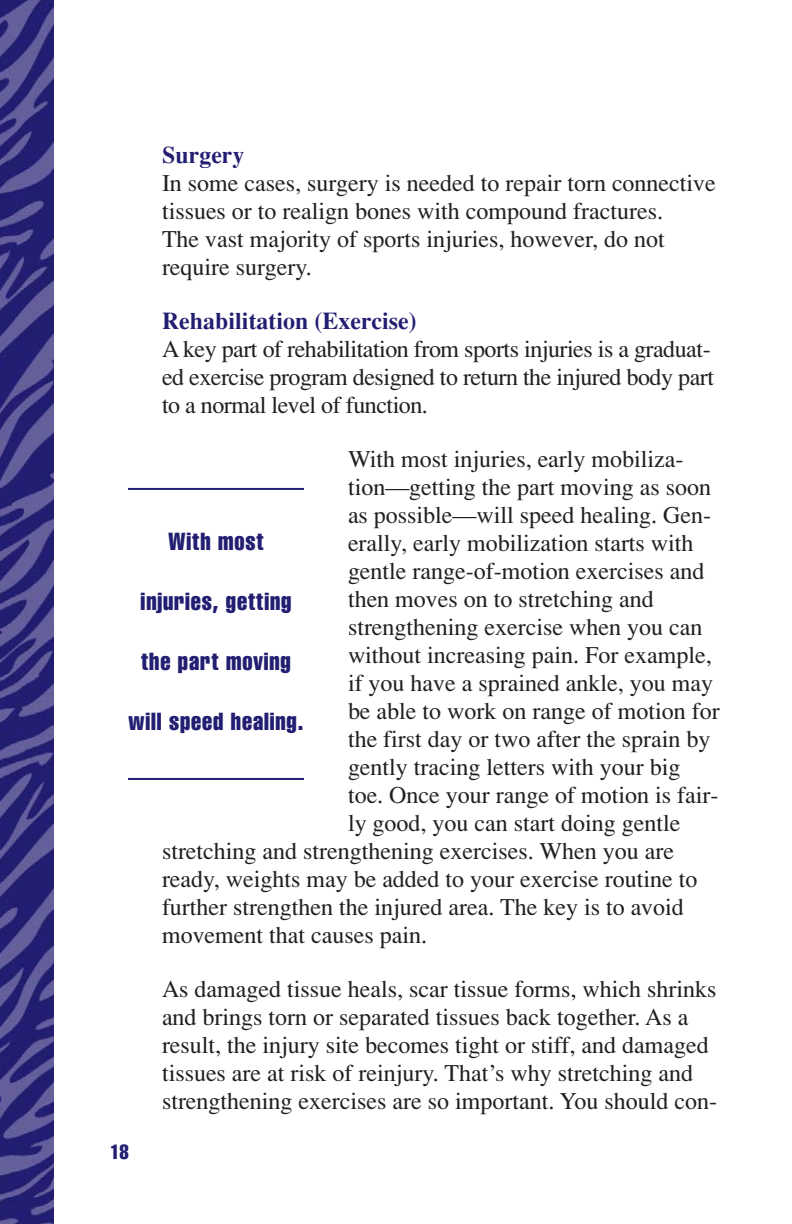
<style>
.page{position:relative;width:792px;height:1224px;background:#fff}
.page>*{position:absolute;margin:0;border:0;box-sizing:border-box;transform-origin:0 0}
.t1{font:24px/28px "Times";color:#231f20}
.t2{font:24px/28px "Times";letter-spacing:-.02em;color:#231f20}
.t3{font:extra-condensed 24px "Swiss 911 BT";letter-spacing:.035em;color:#221e72}
.t4{font:700 24px "Times";color:#221e72}
.t5{font:extra-condensed 20px "Swiss 911 BT";color:#221e72}
</style>
<div class="page">
<img style="left:0;top:0;width:54px;height:1224px">
<hr style="left:128px;top:488px;width:176px;height:2px;background:#221e72">
<hr style="left:128px;top:778px;width:176px;height:2px;background:#221e72">
<p class="t4" style="left:162px;top:146px;width:84px">Surgery</p>
<p class="t1" style="left:162px;top:171px;width:555px">In some cases, surgery is needed to repair torn connective tissues or to realign bones with compound fractures.<br>The vast majority of sports injuries, however, do not require surgery.</p>
<p class="t4" style="left:162px;top:312px;width:256px">Rehabilitation (Exercise)</p>
<p class="t2" style="left:162px;top:337px;width:554px">A key part of rehabilitation from sports injuries is a graduat&shy;ed exercise program designed to return the injured body part to a normal level of function.</p>
<p class="t1" style="left:348px;top:447px;width:337px">With most injuries, early mobiliza-</p>
<p class="t1" style="left:348px;top:475px;width:365px">tion—getting the part moving as soon</p>
<p class="t1" style="left:348px;top:503px;width:365px">as possible—will speed healing. Gen-</p>
<p class="t1" style="left:348px;top:531px;width:347px">erally, early mobilization starts with</p>
<p class="t1" style="left:348px;top:559px;width:358px">gentle range-of-motion exercises and</p>
<p class="t1" style="left:348px;top:587px;width:307px">then moves on to stretching and</p>
<p class="t1" style="left:348px;top:615px;width:356px">strengthening exercise when you can</p>
<p class="t1" style="left:348px;top:643px;width:365px">without increasing pain. For example,</p>
<p class="t1" style="left:348px;top:671px;width:367px">if you have a sprained ankle, you may</p>
<p class="t1" style="left:348px;top:699px;width:373px">be able to work on range of motion for</p>
<p class="t1" style="left:348px;top:727px;width:364px">the first day or two after the sprain by</p>
<p class="t1" style="left:348px;top:755px;width:334px">gently tracing letters with your big</p>
<p class="t1" style="left:348px;top:783px;width:372px">toe. Once your range of motion is fair-</p>
<p class="t1" style="left:348px;top:811px;width:334px">ly good, you can start doing gentle</p>
<p class="t1" style="left:162px;top:839px;width:513px">stretching and strengthening exercises. When you are</p>
<p class="t1" style="left:162px;top:867px;width:537px">ready, weights may be added to your exercise routine to</p>
<p class="t1" style="left:162px;top:895px;width:523px">further strengthen the injured area. The key is to avoid</p>
<p class="t1" style="left:162px;top:923px;width:267px">movement that causes pain.</p>
<p class="t1" style="left:162px;top:977px;width:557px">As damaged tissue heals, scar tissue forms, which shrinks and brings torn or separated tissues back together. As a result, the injury site becomes tight or stiff, and damaged tissues are at risk of reinjury. That’s why stretching and strengthening exercises are so important. You should con-</p>
<p class="t3" style="left:168px;top:533px;width:97px">With most</p>
<p class="t3" style="left:141px;top:593px;width:152px">injuries, getting</p>
<p class="t3" style="left:141px;top:653px;width:151px">the part moving</p>
<p class="t3" style="left:129px;top:713px;width:176px">will speed healing.</p>
<p class="t5" style="left:110px;top:1145px;width:20px">18</p>
</div>
